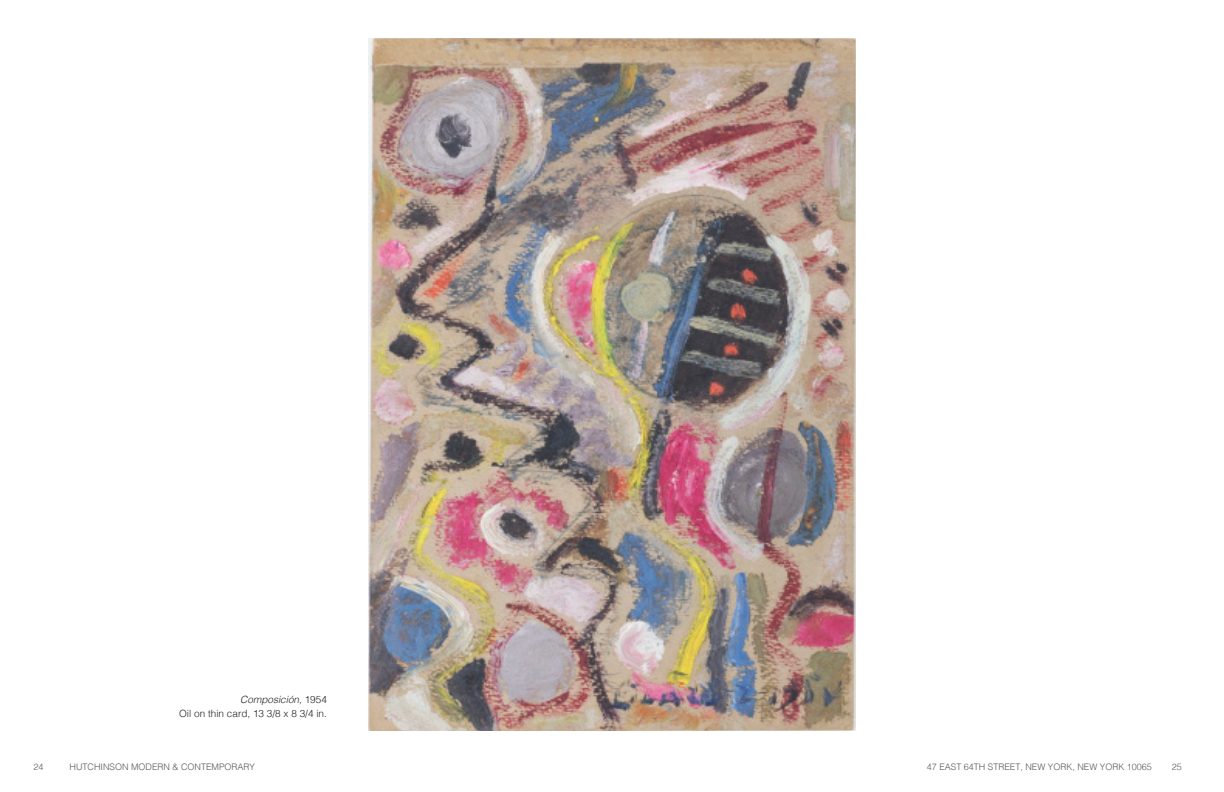
<style>
.page{position:relative;width:1224px;height:792px;background:#fff}
.page>*{position:absolute;margin:0;border:0;box-sizing:border-box;transform-origin:0 0}
.t1{font:300 10px "Helvetica";color:#231f20}
.t2{font:italic 300 10px "Helvetica";color:#231f20}
.Page_Numbers_-_Right{font:300 9px "Helvetica";color:#57585a}
.Page_Numbers_-_Left{font:300 9px "Helvetica";color:#57585a}
.s1{font-style:normal}
</style>
<div class="page">
<img style="left:369px;top:38px;width:486px;height:692px">
<p class="t2" style="left:240px;top:691px;width:88px">Composición, <span class="s1">1954</span></p>
<p class="t1" style="left:179px;top:705px;width:149px">Oil on thin card, 13 3/8 x 8 3/4 in.</p>
<p class="Page_Numbers_-_Left" style="left:34px;top:759px;width:12px">24</p>
<p class="Page_Numbers_-_Left" style="left:70px;top:759px;width:187px">HUTCHINSON MODERN &amp; CONTEMPORARY</p>
<p class="Page_Numbers_-_Right" style="left:927px;top:759px;width:227px">47 EAST 64TH STREET, NEW YORK, NEW YORK 10065</p>
<p class="Page_Numbers_-_Right" style="left:1172px;top:759px;width:12px">25</p>
</div>
